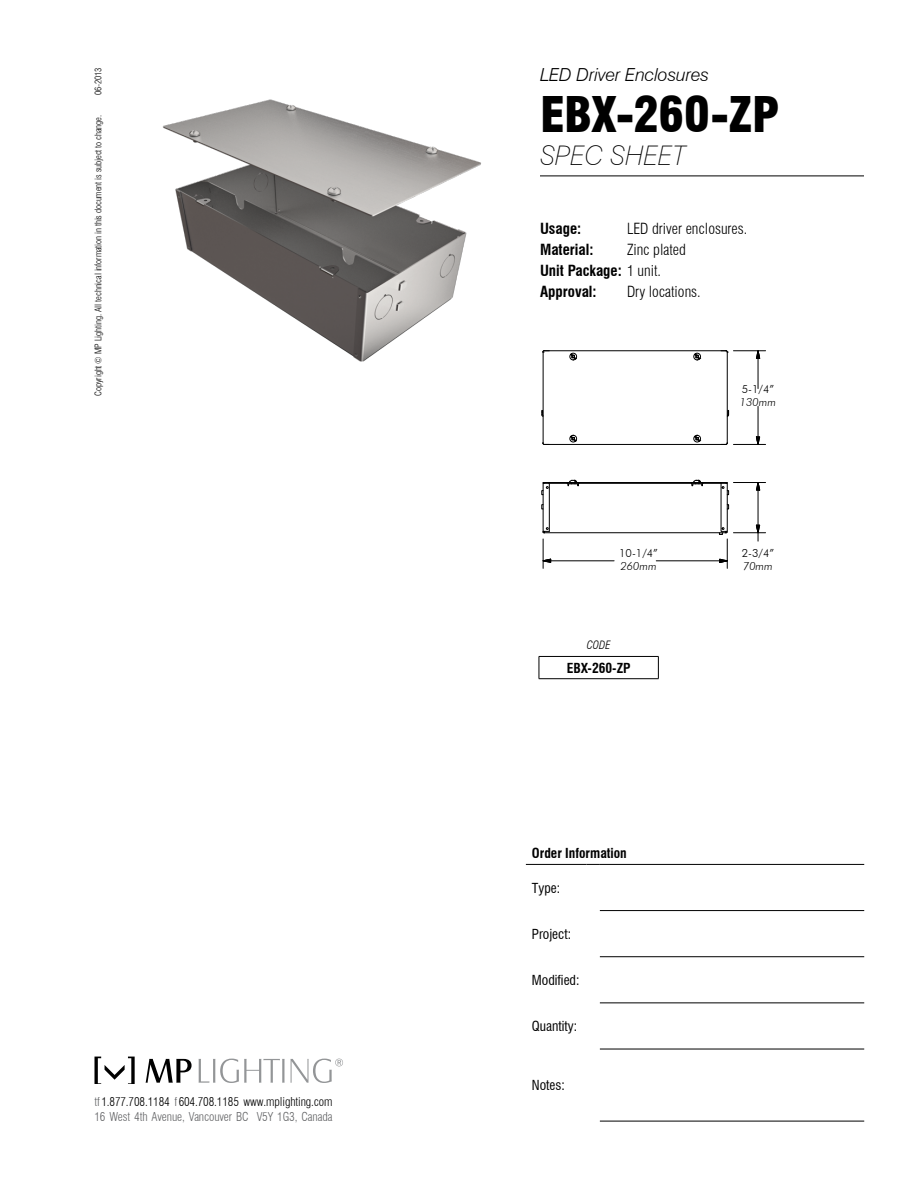
<style>
.page{position:relative;width:918px;height:1188px;background:#fff}
.page>*{position:absolute;margin:0;border:0;box-sizing:border-box;transform-origin:0 0}
.t1{font:900 condensed 48px "Swiss 721 BT";letter-spacing:-.01em;color:#000}
.t2{font:italic 100 27px "Swiss 721 BT";color:#000}
.t3{font:italic 300 18px "Swiss 721 BT";letter-spacing:-.005em;color:#000}
._3_0_IP_Codes{font:300 condensed 15px "Swiss 721 BT";color:#000}
._3_0_IP_Codes-2{font:700 condensed 15px "Swiss 721 BT";color:#000}
._2_0_BODY{font:condensed 13.5px "Swiss 721 BT";color:#000}
._2_0_BODY-2{font:700 condensed 13.5px "Swiss 721 BT";color:#000}
._4_1_Table_Codes{font:700 condensed 13.5px "Swiss 721 BT";color:#000}
.t4{font:300 condensed 12px/15px "Swiss 721 BT";letter-spacing:-.01em;color:#000}
._4_0_Table_Headers{font:italic 300 condensed 11.25px "Swiss 721 BT";color:#000}
.t5{font:300 11.1px/13.4px "Futura BT";color:#000}
.t6{font:300 condensed 9px "Swiss 721 BT";letter-spacing:-.01em;color:#000}
.s1{font-weight:300}
.s2{font-style:italic;color:#010101}
.s3{color:#636466}
</style>
<div class="page">
<hr style="left:539px;top:656px;width:120px;height:1px;background:#000">
<svg style="left:539px;top:657px;width:1px;height:21px"></svg>
<hr style="left:539px;top:678px;width:120px;height:1px;background:#000">
<svg style="left:658px;top:657px;width:1px;height:21px"></svg>
<img style="left:162px;top:99px;width:319px;height:263px">
<hr style="left:526px;top:864px;width:60px;height:1px;background:#000">
<svg style="left:586px;top:864px;width:14px;height:1px"></svg>
<hr style="left:600px;top:864px;width:264px;height:1px;background:#000">
<hr style="left:600px;top:910px;width:264px;height:1px;background:#000">
<hr style="left:600px;top:956px;width:264px;height:1px;background:#000">
<hr style="left:600px;top:1003px;width:264px;height:1px;background:#000">
<hr style="left:600px;top:1049px;width:264px;height:1px;background:#000">
<hr style="left:600px;top:1121px;width:264px;height:1px;background:#000">
<svg style="left:199px;top:1059px;width:144px;height:24px"></svg>
<svg style="left:146px;top:1059px;width:46px;height:24px"></svg>
<svg style="left:94px;top:1057px;width:41px;height:26px"></svg>
<hr style="left:540px;top:176px;width:324px;height:1px;background:#000">
<svg style="left:541px;top:410px;width:2px;height:7px"></svg>
<hr style="left:727px;top:352px;width:1px;height:91px;background:#000">
<hr style="left:544px;top:350px;width:182px;height:1px;background:#000">
<hr style="left:543px;top:352px;width:1px;height:91px;background:#000">
<hr style="left:544px;top:444px;width:182px;height:1px;background:#000">
<svg style="left:570px;top:353px;width:7px;height:7px"></svg>
<div style="left:570px;top:353px;width:7px;height:7px;border:1px solid #000;border-radius:50%"></div>
<svg style="left:694px;top:353px;width:7px;height:7px"></svg>
<div style="left:694px;top:353px;width:7px;height:7px;border:1px solid #000;border-radius:50%"></div>
<svg style="left:694px;top:435px;width:7px;height:7px"></svg>
<div style="left:694px;top:435px;width:7px;height:7px;border:1px solid #000;border-radius:50%"></div>
<svg style="left:570px;top:435px;width:7px;height:7px"></svg>
<div style="left:570px;top:435px;width:7px;height:7px;border:1px solid #000;border-radius:50%"></div>
<svg style="left:541px;top:480px;width:188px;height:88px"></svg>
<svg style="left:756px;top:483px;width:4px;height:10px"></svg>
<svg style="left:756px;top:525px;width:4px;height:9px"></svg>
<hr style="left:758px;top:490px;width:1px;height:51px;background:#000">
<hr style="left:733px;top:532px;width:33px;height:1px;background:#000">
<hr style="left:733px;top:482px;width:33px;height:1px;background:#000">
<svg style="left:756px;top:350px;width:4px;height:11px"></svg>
<svg style="left:756px;top:437px;width:4px;height:7px"></svg>
<hr style="left:758px;top:358px;width:1px;height:31px;background:#000">
<hr style="left:758px;top:406px;width:1px;height:31px;background:#000">
<hr style="left:733px;top:351px;width:33px;height:1px;background:#000">
<hr style="left:733px;top:444px;width:33px;height:1px;background:#000">
<p class="t6" style="left:93px;top:95px;width:29px;rotate:-90deg">06-2013</p>
<p class="t3" style="left:540px;top:64px;width:171px">LED Driver Enclosures</p>
<p class="t1" style="left:540px;top:86px;width:241px">EBX-260-ZP</p>
<p class="t2" style="left:540px;top:139px;width:148px">SPEC SHEET</p>
<p class="t6" style="left:93px;top:396px;width:282px;rotate:-90deg">Copyright © MP Lighting. All technical information in this document is subject to change.</p>
<p class="_3_0_IP_Codes-2" style="left:540px;top:219px;width:43px">Usage:</p>
<p class="_3_0_IP_Codes" style="left:627px;top:219px;width:122px">LED driver enclosures.</p>
<p class="_3_0_IP_Codes-2" style="left:540px;top:240px;width:55px">Material:</p>
<p class="_3_0_IP_Codes" style="left:627px;top:240px;width:60px">Zinc plated</p>
<p class="_3_0_IP_Codes-2" style="left:540px;top:261px;width:123px">Unit Package: <span class="s1">1 unit.</span></p>
<p class="_3_0_IP_Codes-2" style="left:540px;top:282px;width:58px">Approval:</p>
<p class="_3_0_IP_Codes" style="left:627px;top:282px;width:75px">Dry locations.</p>
<p class="t5" style="left:740px;top:382px;width:38px">5-1/4”<br><span class="s2">130mm</span></p>
<p class="t4" style="left:95px;top:1094px;width:239px"><span class="s3">tf</span> 1.877.708.1184 <span class="s3">f</span> 604.708.1185 www.mplighting.com<br><span class="s3">16 West 4th Avenue, Vancouver BC V5Y 1G3, Canada</span></p>
<p class="t5" style="left:619px;top:546px;width:40px">10-1/4”<br><span class="s2">260mm</span></p>
<p class="_4_0_Table_Headers" style="left:587px;top:638px;width:25px">CODE</p>
<p class="_4_1_Table_Codes" style="left:567px;top:660px;width:65px">EBX-260-ZP</p>
<p class="_2_0_BODY-2" style="left:532px;top:845px;width:96px">Order Information</p>
<p class="_2_0_BODY" style="left:532px;top:880px;width:30px">Type:</p>
<p class="_2_0_BODY" style="left:532px;top:926px;width:41px">Project:</p>
<p class="_2_0_BODY" style="left:532px;top:972px;width:49px">Modified:</p>
<p class="_2_0_BODY" style="left:532px;top:1018px;width:47px">Quantity:</p>
<p class="_2_0_BODY" style="left:532px;top:1077px;width:34px">Notes:</p>
<p class="t5" style="left:742px;top:546px;width:34px">2-3/4”<br><span class="s2">70mm</span></p>
</div>
